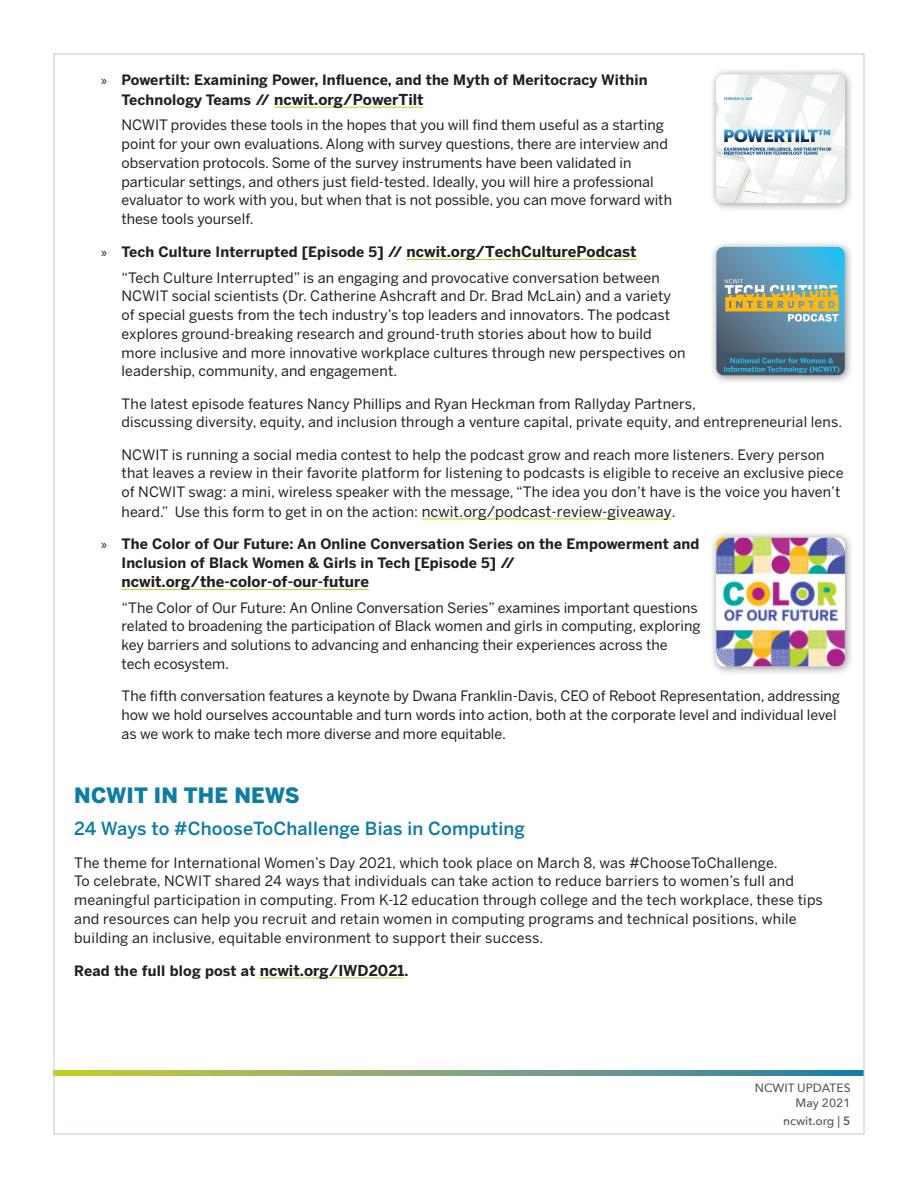
<style>
.page{position:relative;width:918px;height:1188px;background:#fff}
.page>*{position:absolute;margin:0;border:0;box-sizing:border-box;transform-origin:0 0}
.Body_Text{font:900 21px "Benton Sans";letter-spacing:.01em;color:#0d7da4}
.Body_Text-2{font:500 18px "Benton Sans";letter-spacing:.01em;color:#0d7da4}
.t1{font:700 15px "Benton Sans";color:#231f20}
.Bulleted_List__Conte{font:14.25px/18.8px "Benton Sans";color:#231f20}
.Body_Text-3{font:14.25px/18.8px "Benton Sans";letter-spacing:.015em;color:#231f20}
.Body_Text-4{font:700 14.25px/18.8px "Benton Sans";letter-spacing:.01em;color:#231f20}
.t2{font:500 12px/14.4px "Avenir Next";color:#57585a;text-align:right}
.s1{font-family:"Myriad Pro";font-weight:400}
.s2{font-size:14.25px}
.s3{font-size:15px}
.s4{font-weight:600}
</style>
<div class="page">
<svg style="left:56px;top:1071px;width:806px;height:4px;background:#7ea576"></svg>
<hr style="left:274px;top:107px;width:150px;height:1px;background:#c1ce23">
<hr style="left:407px;top:259px;width:230px;height:1px;background:#c1ce23">
<hr style="left:422px;top:519px;width:250px;height:1px;background:#c1ce23">
<hr style="left:122px;top:589px;width:247px;height:1px;background:#c1ce23">
<hr style="left:260px;top:978px;width:144px;height:1px;background:#c1ce23">
<div style="left:709px;top:67px;width:145px;height:146px;background:#231f20;opacity:.5"></div>
<img style="left:716px;top:75px;width:129px;height:128px">
<div style="left:709px;top:240px;width:145px;height:145px;background:#231f20;opacity:.5"></div>
<img style="left:716px;top:247px;width:129px;height:128px">
<div style="left:709px;top:531px;width:145px;height:145px;background:#231f20;opacity:.5"></div>
<img style="left:716px;top:538px;width:129px;height:128px">
<p class="Body_Text-4" style="left:101px;top:71px;width:548px"><span class="s1">»</span> Powertilt: Examining Power, Influence, and the Myth of Meritocracy Within</p>
<p class="t1" style="left:122px;top:90px;width:304px"><span class="s2">Technology Teams //</span> ncwit.org/PowerTilt</p>
<p class="Bulleted_List__Conte" style="left:122px;top:116px;width:552px">NCWIT provides these tools in the hopes that you will find them useful as a starting point for your own evaluations. Along with survey questions, there are interview and observation protocols. Some of the survey instruments have been validated in particular settings, and others just field-tested. Ideally, you will hire a professional evaluator to work with you, but when that is not possible, you can move forward with these tools yourself.</p>
<p class="Body_Text-4" style="left:101px;top:243px;width:537px"><span class="s1">»</span> Tech Culture Interrupted [Episode 5] // <span class="s3">ncwit.org/TechCulturePodcast</span></p>
<p class="Bulleted_List__Conte" style="left:122px;top:268px;width:566px">“Tech Culture Interrupted” is an engaging and provocative conversation between NCWIT social scientists (Dr. Catherine Ashcraft and Dr. Brad McLain) and a variety of special guests from the tech industry’s top leaders and innovators. The podcast explores ground-breaking research and ground-truth stories about how to build more inclusive and more innovative workplace cultures through new perspectives on leadership, community, and engagement.</p>
<p class="Bulleted_List__Conte" style="left:122px;top:394px;width:722px">The latest episode features Nancy Phillips and Ryan Heckman from Rallyday Partners,<br>discussing diversity, equity, and inclusion through a venture capital, private equity, and entrepreneurial lens.</p>
<p class="Bulleted_List__Conte" style="left:122px;top:445px;width:724px">NCWIT is running a social media contest to help the podcast grow and reach more listeners. Every person that leaves a review in their favorite platform for listening to podcasts is eligible to receive an exclusive piece of NCWIT swag: a mini, wireless speaker with the message, “The idea you don’t have is the voice you haven’t heard.” Use this form to get in on the action: <span class="s3">ncwit.org/podcast-review-giveaway</span>.</p>
<p class="Body_Text-4" style="left:122px;top:535px;width:579px;text-indent:-20px"><span class="s1">»</span> The Color of Our Future: An Online Conversation Series on the Empowerment and<br>Inclusion of Black Women &amp; Girls in Tech [Episode 5] //</p>
<p class="t1" style="left:122px;top:572px;width:249px">ncwit.org/the-color-of-our-future</p>
<p class="Bulleted_List__Conte" style="left:122px;top:598px;width:581px">“The Color of Our Future: An Online Conversation Series” examines important questions related to broadening the participation of Black women and girls in computing, exploring key barriers and solutions to advancing and enhancing their experiences across the<br>tech ecosystem.</p>
<p class="Bulleted_List__Conte" style="left:122px;top:687px;width:720px">The fifth conversation features a keynote by Dwana Franklin-Davis, CEO of Reboot Representation, addressing how we hold ourselves accountable and turn words into action, both at the corporate level and individual level as we work to make tech more diverse and more equitable.</p>
<p class="Body_Text" style="left:74px;top:782px;width:227px">NCWIT IN THE NEWS</p>
<p class="Body_Text-2" style="left:74px;top:818px;width:452px">24 Ways to #ChooseToChallenge Bias in Computing</p>
<p class="Body_Text-3" style="left:74px;top:853px;width:750px">The theme for International Women’s Day 2021, which took place on March 8, was #ChooseToChallenge.<br>To celebrate, NCWIT shared 24 ways that individuals can take action to reduce barriers to women’s full and meaningful participation in computing. From K-12 education through college and the tech workplace, these tips and resources can help you recruit and retain women in computing programs and technical positions, while building an inclusive, equitable environment to support their success.</p>
<p class="Body_Text-4" style="left:74px;top:961px;width:336px">Read the full blog post at <span class="s3">ncwit.org/IWD2021</span>.</p>
<p class="t2" style="left:755px;top:1081px;width:97px">NCWIT UPDATES<br>May 2021</p>
<p class="t2" style="left:783px;top:1113px;width:69px">ncwit.org | <span class="s4">5</span></p>
</div>
